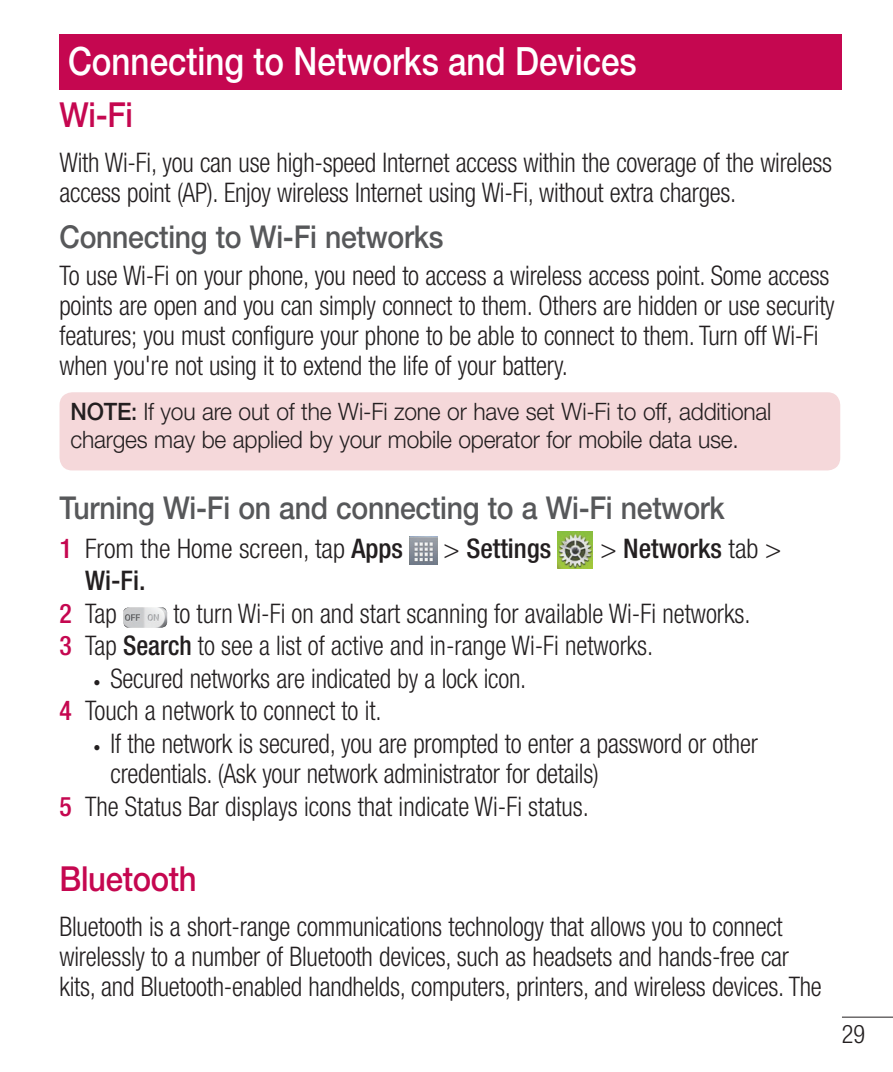
<style>
.page{position:relative;width:893px;height:1072px;background:#fff}
.page>*{position:absolute;margin:0;border:0;box-sizing:border-box;transform-origin:0 0}
.t1{font:500 39px "Helvetica Neue LT Pro";color:#fff;scale:.85 1}
.t2{font:500 34.5px "Helvetica Neue LT Pro";letter-spacing:-.01em;color:#c50750;scale:.9 1}
.t3{font:500 31.5px "Helvetica Neue LT Pro";letter-spacing:-.01em;color:#57585a;scale:.9 1}
.t4{font:300 condensed 27px/30px "Helvetica Neue LT Pro";letter-spacing:-.01em;color:#231f20;scale:.95 1}
.t5{font:500 condensed 27px/32.4px "Helvetica Neue LT Pro";color:#231f20}
.t6{font:300 condensed 27px "Helvetica Neue LT Pro";letter-spacing:-.01em;color:#231f20}
.t7{font:300 condensed 25.5px "Helvetica Neue LT Pro";color:#231f20;scale:.95 1}
.t8{font:300 24px/27px "Helvetica Neue LT Pro";letter-spacing:-.01em;color:#231f20;scale:.95 1}
.s1{font-weight:500}
.s2{font-weight:500;font-stretch:condensed}
.s3{font-weight:500;color:#c50750}
.s4{font-weight:300}
.s5{color:#c50750}
</style>
<div class="page">
<hr style="left:842px;top:1016px;width:51px;height:1px;background:#231f20">
<div style="left:60px;top:392px;width:780px;height:78px;background:#f5d8da;border-radius:13px"></div>
<img style="left:410px;top:536px;width:27px;height:29px">
<img style="left:558px;top:531px;width:34px;height:37px">
<img style="left:123px;top:607px;width:44px;height:21px;border-radius:6px">
<div style="left:60px;top:34px;width:782px;height:55px;background:#c50750"></div>
<h1 class="t1" style="left:68px;top:47px;width:671px">Connecting to Networks and Devices</h1>
<p class="t2" style="left:60px;top:102px;width:83px">Wi-Fi</p>
<p class="t4" style="left:60px;top:150px;width:815px">With Wi-Fi, you can use high-speed Internet access within the coverage of the wireless access point (AP). Enjoy wireless Internet using Wi-Fi, without extra charges.</p>
<p class="t3" style="left:60px;top:226px;width:428px">Connecting to Wi-Fi networks</p>
<p class="t4" style="left:60px;top:263px;width:817px">To use Wi-Fi on your phone, you need to access a wireless access point. Some access points are open and you can simply connect to them. Others are hidden or use security features; you must configure your phone to be able to connect to them. Turn off Wi-Fi when you're not using it to extend the life of your battery.</p>
<p class="t8" style="left:71px;top:401px;width:739px"><span class="s1">NOTE</span><span class="s2">:</span> If you are out of the Wi-Fi zone or have set Wi-Fi to off, additional charges may be applied by your mobile operator for mobile data use.</p>
<p class="t3" style="left:60px;top:496px;width:741px">Turning Wi-Fi on and connecting to a Wi-Fi network</p>
<p class="t6" style="left:60px;top:538px;width:345px"><span class="s3">1</span> From the Home screen, tap <span class="s1">Apps</span></p>
<p class="t5" style="left:444px;top:534px;width:109px"><span class="s4">&gt;</span> Settings</p>
<p class="t5" style="left:601px;top:534px;width:182px"><span class="s4">&gt;</span> Networks <span class="s4">tab &gt;</span></p>
<p class="t5" style="left:60px;top:567px;width:87px;text-indent:26px">Wi-Fi.<br><span class="s5">2</span> <span class="s4">Tap</span></p>
<p class="t4" style="left:173px;top:601px;width:609px">to turn Wi-Fi on and start scanning for available Wi-Fi networks.</p>
<p class="t4" style="left:60px;top:633px;width:627px"><span class="s3">3</span> Tap <span class="s1">Search</span> to see a list of active and in-range Wi-Fi networks.</p>
<p class="t4" style="left:111px;top:666px;width:439px">Secured networks are indicated by a lock icon.</p>
<p class="t4" style="left:60px;top:698px;width:341px"><span class="s3">4</span> Touch a network to connect to it.</p>
<p class="t4" style="left:111px;top:731px;width:683px">If the network is secured, you are prompted to enter a password or other</p>
<p class="t4" style="left:60px;top:759px;width:569px;line-height:32.7px;text-indent:51px">credentials. (Ask your network administrator for details)<br><span class="s3">5</span> The Status Bar displays icons that indicate Wi-Fi status.</p>
<p class="t2" style="left:60px;top:866px;width:154px">Bluetooth</p>
<p class="t4" style="left:60px;top:914px;width:804px">Bluetooth is a short-range communications technology that allows you to connect wirelessly to a number of Bluetooth devices, such as headsets and hands-free car kits, and Bluetooth-enabled handhelds, computers, printers, and wireless devices. The</p>
<p class="t7" style="left:842px;top:1025px;width:26px">29</p>
</div>
